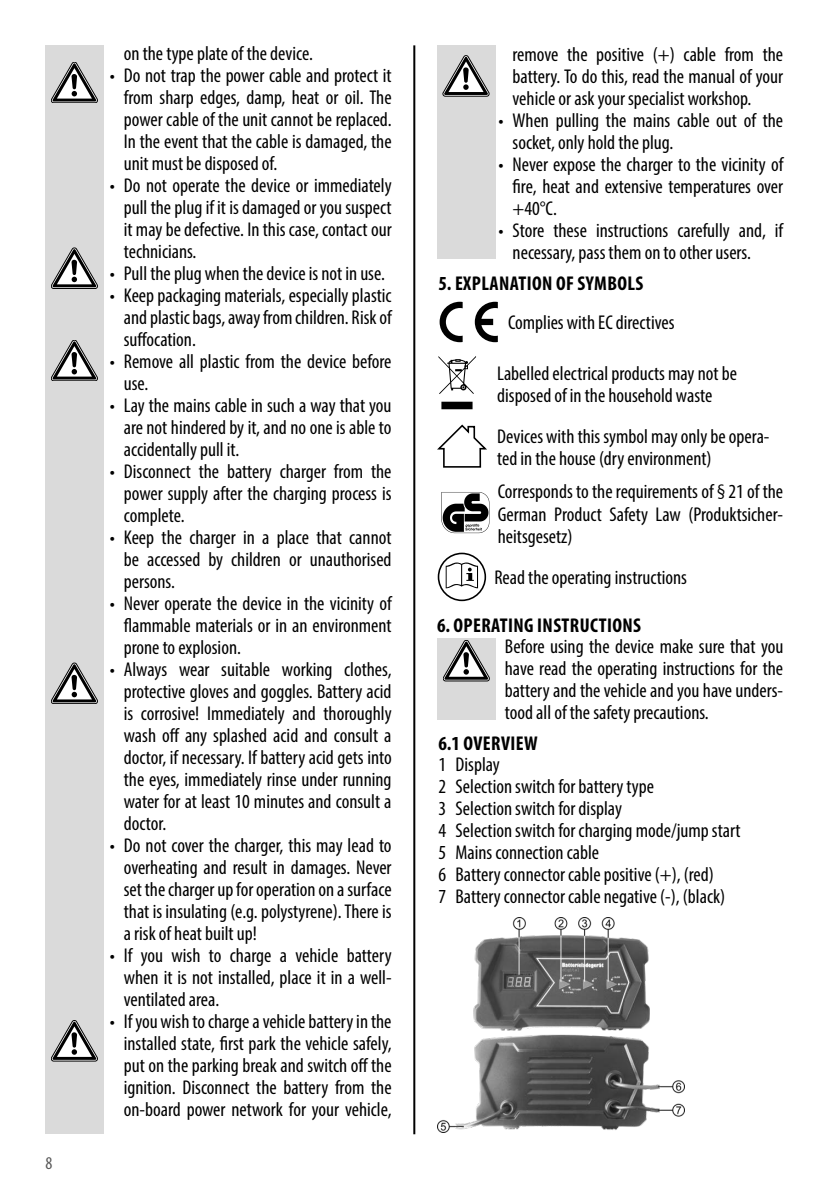
<style>
.page{position:relative;width:840px;height:1191px;background:#fff}
.page>*{position:absolute;margin:0;border:0;box-sizing:border-box;transform-origin:0 0}
.t1{font:condensed 20px/22px "Myriad Pro";color:#000;text-align:justify}
.t2{font:700 condensed 20px "Myriad Pro";letter-spacing:.02em;color:#000}
.t3{font:condensed 18px "Myriad Pro";color:#575757}
</style>
<div class="page">
<hr style="left:413px;top:45px;width:2px;height:1089px;background:#000">
<div style="left:45px;top:45px;width:58px;height:1088px;background:#dadada"></div>
<svg style="left:51px;top:340px;width:46px;height:41px"></svg>
<svg style="left:51px;top:663px;width:46px;height:40px"></svg>
<svg style="left:51px;top:248px;width:46px;height:41px"></svg>
<svg style="left:51px;top:62px;width:46px;height:41px"></svg>
<div style="left:437px;top:45px;width:58px;height:214px;background:#dadada"></div>
<svg style="left:442px;top:56px;width:47px;height:40px"></svg>
<svg style="left:439px;top:302px;width:23px;height:40px"></svg>
<svg style="left:474px;top:302px;width:23px;height:40px"></svg>
<div style="left:437px;top:552px;width:49px;height:49px;border:2px solid #000;border-radius:50%"></div>
<svg style="left:445px;top:561px;width:33px;height:27px"></svg>
<svg style="left:437px;top:424px;width:50px;height:44px"></svg>
<svg style="left:438px;top:356px;width:38px;height:53px"></svg>
<svg style="left:51px;top:1020px;width:46px;height:41px"></svg>
<img style="left:441px;top:492px;width:49px;height:42px">
<img style="left:437px;top:917px;width:247px;height:215px">
<div style="left:437px;top:638px;width:58px;height:81px;background:#dadada"></div>
<svg style="left:443px;top:640px;width:46px;height:41px"></svg>
<p class="t3" style="left:45px;top:1152px;width:8px">8</p>
<p class="t1" style="left:124px;top:42px;width:191px">on the type plate of the device.</p>
<p class="t1" style="left:124px;top:64px;width:269px;text-indent:-14px">• Do not trap the power cable and protect it from sharp edges, damp, heat or oil. The power cable of the unit cannot be replaced.<br>In the event that the cable is damaged, the unit must be disposed of.</p>
<p class="t1" style="left:124px;top:174px;width:269px;text-indent:-14px">• Do not operate the device or immediately pull the plug if it is damaged or you suspect it may be defective. In this case, contact our technicians.</p>
<p class="t1" style="left:110px;top:262px;width:276px">• Pull the plug when the device is not in use.</p>
<p class="t1" style="left:124px;top:284px;width:269px;text-indent:-14px">• Keep packaging materials, especially plastic and plastic bags, away from children. Risk of suffocation.</p>
<p class="t1" style="left:124px;top:350px;width:269px;text-indent:-14px">• Remove all plastic from the device before use.</p>
<p class="t1" style="left:124px;top:394px;width:269px;text-indent:-14px">• Lay the mains cable in such a way that you are not hindered by it, and no one is able to accidentally pull it.</p>
<p class="t1" style="left:124px;top:460px;width:269px;text-indent:-14px">• Disconnect the battery charger from the power supply after the charging process is complete.</p>
<p class="t1" style="left:124px;top:526px;width:269px;text-indent:-14px">• Keep the charger in a place that cannot be accessed by children or unauthorised persons.</p>
<p class="t1" style="left:124px;top:592px;width:269px;text-indent:-14px">• Never operate the device in the vicinity of flammable materials or in an environment prone to explosion.</p>
<p class="t1" style="left:124px;top:658px;width:269px;text-indent:-14px">• Always wear suitable working clothes, protective gloves and goggles. Battery acid is corrosive! Immediately and thoroughly wash off any splashed acid and consult a doctor, if necessary. If battery acid gets into the eyes, immediately rinse under running water for at least 10 minutes and consult a doctor.</p>
<p class="t1" style="left:124px;top:834px;width:269px;text-indent:-14px">• Do not cover the charger, this may lead to overheating and result in damages. Never set the charger up for operation on a surface that is insulating (e.g. polystyrene). There is a risk of heat built up!</p>
<p class="t1" style="left:124px;top:944px;width:269px;text-indent:-14px">• If you wish to charge a vehicle battery when it is not installed, place it in a well&shy;ventilated area.</p>
<p class="t1" style="left:124px;top:1010px;width:269px;text-indent:-14px">• If you wish to charge a vehicle battery in the installed state, first park the vehicle safely, put on the parking break and switch off the ignition. Disconnect the battery from the on-board power network for your vehicle,</p>
<p class="t1" style="left:512px;top:43px;width:272px">remove the positive (+) cable from the battery. To do this, read the manual of your vehicle or ask your specialist workshop.</p>
<p class="t1" style="left:512px;top:109px;width:272px;text-indent:-14px">• When pulling the mains cable out of the socket, only hold the plug.</p>
<p class="t1" style="left:512px;top:153px;width:272px;text-indent:-14px">• Never expose the charger to the vicinity of fire, heat and extensive temperatures over +40°C.</p>
<p class="t1" style="left:512px;top:219px;width:272px;text-indent:-14px">• Store these instructions carefully and, if necessary, pass them on to other users.</p>
<p class="t2" style="left:438px;top:271px;width:206px">5. EXPLANATION OF SYMBOLS</p>
<p class="t1" style="left:507px;top:312px;width:168px">Complies with EC directives</p>
<p class="t1" style="left:497px;top:362px;width:241px">Labelled electrical products may not be disposed of in the household waste</p>
<p class="t1" style="left:497px;top:425px;width:274px">Devices with this symbol may only be opera&shy;ted in the house (dry environment)</p>
<p class="t1" style="left:497px;top:480px;width:287px">Corresponds to the requirements of § 21 of the German Product Safety Law (Produktsicher&shy;heitsgesetz)</p>
<p class="t1" style="left:494px;top:566px;width:194px">Read the operating instructions</p>
<p class="t2" style="left:437px;top:612px;width:205px">6. OPERATING INSTRUCTIONS</p>
<p class="t1" style="left:504px;top:635px;width:280px">Before using the device make sure that you have read the operating instructions for the battery and the vehicle and you have unders&shy;tood all of the safety precautions.</p>
<p class="t1" style="left:438px;top:753px;width:303px;text-align:left">1 Display<br>2 Selection switch for battery type<br>3 Selection switch for display<br>4 Selection switch for charging mode/jump start 5 Mains connection cable<br>6 Battery connector cable positive (+), (red)<br>7 Battery connector cable negative (-), (black)</p>
<p class="t2" style="left:438px;top:731px;width:101px">6.1 OVERVIEW</p>
</div>
